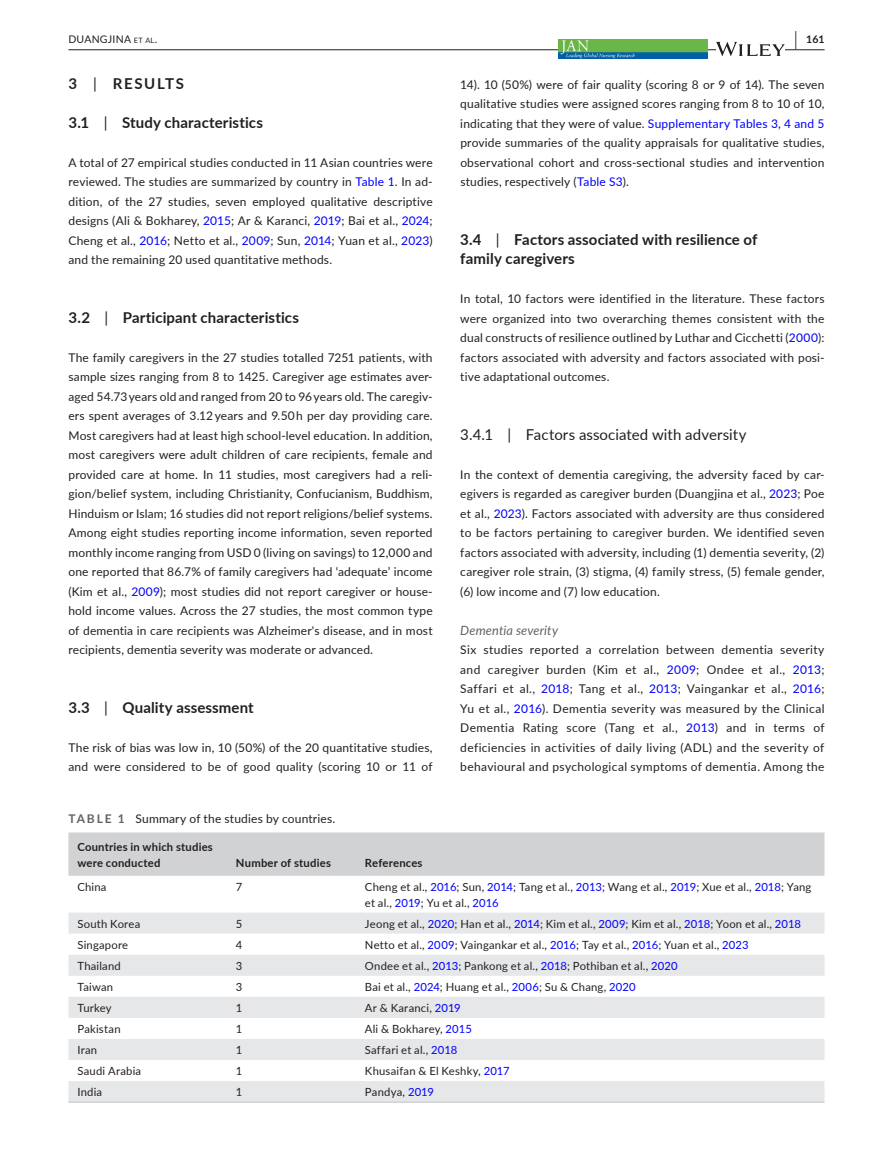
<style>
.page{position:relative;width:893px;height:1174px;background:#fff}
.page>*{position:absolute;margin:0;border:0;box-sizing:border-box;transform-origin:0 0}
.t1{font:700 15px/19.5px "Lato";letter-spacing:.005em;color:#231f20}
.t2{font:15px "Lato";letter-spacing:.005em;color:#231f20}
.t3{font:700 15px "Lato";letter-spacing:.105em;color:#231f20}
.t4{font:italic 12.75px "Lato";letter-spacing:.01em;color:#636366}
.t5{font:12px/19.5px "Lato";letter-spacing:.015em;color:#231f20;text-align:justify}
.t6{font:11.25px/15.8px "Lato";letter-spacing:.015em;color:#231f20}
.t7{font:700 11.25px/15.8px "Lato";letter-spacing:.02em;color:#231f20}
.t8{font:10.5px "Lato";letter-spacing:.02em;color:#231f20}
.t9{font:700 10.5px "Lato";color:#231f20}
.s1{font-size:7.35px}
.s2{font-size:19.5px}
.s3{font-weight:400}
.s4{color:#00f}
.s5{font-weight:700;color:#636366}
</style>
<div class="page">
<hr style="left:68px;top:49px;width:756px;height:1px;background:#231f20">
<img style="left:559px;top:39px;width:149px;height:20px">
<svg style="left:716px;top:42px;width:69px;height:14px"></svg>
<div style="left:68px;top:832px;width:756px;height:43px;background:#d1d2d4"></div>
<svg style="left:68px;top:912px;width:756px;height:189px;fill:#e6e7e9"></svg>
<hr style="left:68px;top:1101px;width:159px;height:1px;background:#d1d2d4">
<hr style="left:227px;top:1101px;width:129px;height:1px;background:#d1d2d4">
<hr style="left:356px;top:1101px;width:468px;height:1px;background:#d1d2d4">
<p class="t8" style="left:68px;top:31px;width:90px">DUANGJINA <span class="s1">et al</span>.</p>
<p class="t9" style="left:795px;top:31px;width:31px"><span class="s2">|</span> 161</p>
<p class="t3" style="left:68px;top:72px;width:117px">3 <span class="s3">|</span> RESULTS</p>
<p class="t1" style="left:68px;top:112px;width:196px">3.1 <span class="s3">|</span> Study characteristics</p>
<p class="t5" style="left:68px;top:152px;width:366px">A total of 27 empirical studies conducted in 11 Asian countries were reviewed. The studies are summarized by country in <span class="s4">Table 1</span>. In ad&shy;dition, of the 27 studies, seven employed qualitative descriptive designs (Ali &amp; Bokharey, <span class="s4">2015</span>; Ar &amp; Karanci, <span class="s4">2019</span>; Bai et al., <span class="s4">2024</span>; Cheng et al., <span class="s4">2016</span>; Netto et al., <span class="s4">2009</span>; Sun, <span class="s4">2014</span>; Yuan et al., <span class="s4">2023</span>) and the remaining 20 used quantitative methods.</p>
<p class="t5" style="left:460px;top:74px;width:366px">14). 10 (50%) were of fair quality (scoring 8 or 9 of 14). The seven qualitative studies were assigned scores ranging from 8 to 10 of 10, indicating that they were of value. <span class="s4">Supplementary Tables 3, 4 and 5 </span>provide summaries of the quality appraisals for qualitative studies, observational cohort and cross-sectional studies and intervention studies, respectively (<span class="s4">Table S3</span>).</p>
<p class="t1" style="left:460px;top:229px;width:299px">3.4 <span class="s3">|</span> Factors associated with resilience of family caregivers</p>
<p class="t5" style="left:460px;top:288px;width:366px">In total, 10 factors were identified in the literature. These factors were organized into two overarching themes consistent with the dual constructs of resilience outlined by Luthar and Cicchetti (<span class="s4">2000</span>): factors associated with adversity and factors associated with posi&shy;tive adaptational outcomes.</p>
<p class="t1" style="left:68px;top:307px;width:232px">3.2 <span class="s3">|</span> Participant characteristics</p>
<p class="t5" style="left:68px;top:347px;width:366px">The family caregivers in the 27 studies totalled 7251 patients, with sample sizes ranging from 8 to 1425. Caregiver age estimates aver&shy;aged 54.73 years old and ranged from 20 to 96 years old. The caregiv&shy;ers spent averages of 3.12 years and 9.50 h per day providing care.<br>Most caregivers had at least high school-level education. In addition, most caregivers were adult children of care recipients, female and provided care at home. In 11 studies, most caregivers had a reli&shy;gion/belief system, including Christianity, Confucianism, Buddhism, Hinduism or Islam; 16 studies did not report religions/belief systems.<br>Among eight studies reporting income information, seven reported monthly income ranging from USD 0 (living on savings) to 12,000 and one reported that 86.7% of family caregivers had ‘adequate’ income (Kim et al., <span class="s4">2009</span>); most studies did not report caregiver or house&shy;hold income values. Across the 27 studies, the most common type of dementia in care recipients was Alzheimer's disease, and in most recipients, dementia severity was moderate or advanced.</p>
<p class="t2" style="left:460px;top:423px;width:288px">3.4.1 | Factors associated with adversity</p>
<p class="t5" style="left:460px;top:464px;width:366px">In the context of dementia caregiving, the adversity faced by car&shy;egivers is regarded as caregiver burden (Duangjina et al., <span class="s4">2023</span>; Poe et al., <span class="s4">2023</span>). Factors associated with adversity are thus considered to be factors pertaining to caregiver burden. We identified seven factors associated with adversity, including (1) dementia severity, (2) caregiver role strain, (3) stigma, (4) family stress, (5) female gender, (6) low income and (7) low education.</p>
<p class="t4" style="left:460px;top:621px;width:99px">Dementia severity</p>
<p class="t5" style="left:460px;top:639px;width:366px">Six studies reported a correlation between dementia severity and caregiver burden (Kim et al., <span class="s4">2009</span>; Ondee et al., <span class="s4">2013</span>; Saffari et al., <span class="s4">2018</span>; Tang et al., <span class="s4">2013</span>; Vaingankar et al., <span class="s4">2016</span>; Yu et al., <span class="s4">2016</span>). Dementia severity was measured by the Clinical Dementia Rating score (Tang et al., <span class="s4">2013</span>) and in terms of deficiencies in activities of daily living (ADL) and the severity of behavioural and psychological symptoms of dementia. Among the</p>
<p class="t1" style="left:68px;top:697px;width:187px">3.3 <span class="s3">|</span> Quality assessment</p>
<p class="t5" style="left:68px;top:737px;width:366px">The risk of bias was low in, 10 (50%) of the 20 quantitative studies, and were considered to be of good quality (scoring 10 or 11 of</p>
<p class="t5" style="left:68px;top:808px;width:268px"><span class="s5">TABLE 1</span> Summary of the studies by countries.</p>
<p class="t7" style="left:77px;top:838px;width:137px">Countries in which studies were conducted</p>
<p class="t7" style="left:236px;top:854px;width:97px">Number of studies</p>
<p class="t7" style="left:365px;top:854px;width:59px">References</p>
<p class="t6" style="left:77px;top:878px;width:31px">China</p>
<p class="t6" style="left:236px;top:878px;width:8px">7</p>
<p class="t6" style="left:365px;top:878px;width:448px">Cheng et al., <span class="s4">2016</span>; Sun, <span class="s4">2014</span>; Tang et al., <span class="s4">2013</span>; Wang et al., <span class="s4">2019</span>; Xue et al., <span class="s4">2018</span>; Yang et al., <span class="s4">2019</span>; Yu et al., <span class="s4">2016</span></p>
<p class="t6" style="left:77px;top:915px;width:64px">South Korea</p>
<p class="t6" style="left:236px;top:915px;width:8px">5</p>
<p class="t6" style="left:365px;top:915px;width:438px">Jeong et al., <span class="s4">2020</span>; Han et al., <span class="s4">2014</span>; Kim et al., <span class="s4">2009</span>; Kim et al., <span class="s4">2018</span>; Yoon et al., <span class="s4">2018</span></p>
<p class="t6" style="left:77px;top:936px;width:52px">Singapore</p>
<p class="t6" style="left:236px;top:936px;width:8px">4</p>
<p class="t6" style="left:365px;top:936px;width:385px">Netto et al., <span class="s4">2009</span>; Vaingankar et al., <span class="s4">2016</span>; Tay et al., <span class="s4">2016</span>; Yuan et al., <span class="s4">2023</span></p>
<p class="t6" style="left:77px;top:957px;width:45px">Thailand</p>
<p class="t6" style="left:236px;top:957px;width:8px">3</p>
<p class="t6" style="left:365px;top:957px;width:314px">Ondee et al., <span class="s4">2013</span>; Pankong et al., <span class="s4">2018</span>; Pothiban et al., <span class="s4">2020</span></p>
<p class="t6" style="left:77px;top:978px;width:37px">Taiwan</p>
<p class="t6" style="left:236px;top:978px;width:8px">3</p>
<p class="t6" style="left:365px;top:978px;width:272px">Bai et al., <span class="s4">2024</span>; Huang et al., <span class="s4">2006</span>; Su &amp; Chang, <span class="s4">2020</span></p>
<p class="t6" style="left:77px;top:999px;width:36px">Turkey</p>
<p class="t6" style="left:236px;top:999px;width:8px">1</p>
<p class="t6" style="left:365px;top:999px;width:97px">Ar &amp; Karanci, <span class="s4">2019</span></p>
<p class="t6" style="left:77px;top:1020px;width:45px">Pakistan</p>
<p class="t6" style="left:236px;top:1020px;width:8px">1</p>
<p class="t6" style="left:365px;top:1020px;width:108px">Ali &amp; Bokharey, <span class="s4">2015</span></p>
<p class="t6" style="left:77px;top:1041px;width:21px">Iran</p>
<p class="t6" style="left:236px;top:1041px;width:8px">1</p>
<p class="t6" style="left:365px;top:1041px;width:94px">Saffari et al., <span class="s4">2018</span></p>
<p class="t6" style="left:77px;top:1062px;width:65px">Saudi Arabia</p>
<p class="t6" style="left:236px;top:1062px;width:8px">1</p>
<p class="t6" style="left:365px;top:1062px;width:146px">Khusaifan &amp; El Keshky, <span class="s4">2017</span></p>
<p class="t6" style="left:77px;top:1083px;width:26px">India</p>
<p class="t6" style="left:236px;top:1083px;width:8px">1</p>
<p class="t6" style="left:365px;top:1083px;width:71px">Pandya, <span class="s4">2019</span></p>
</div>
